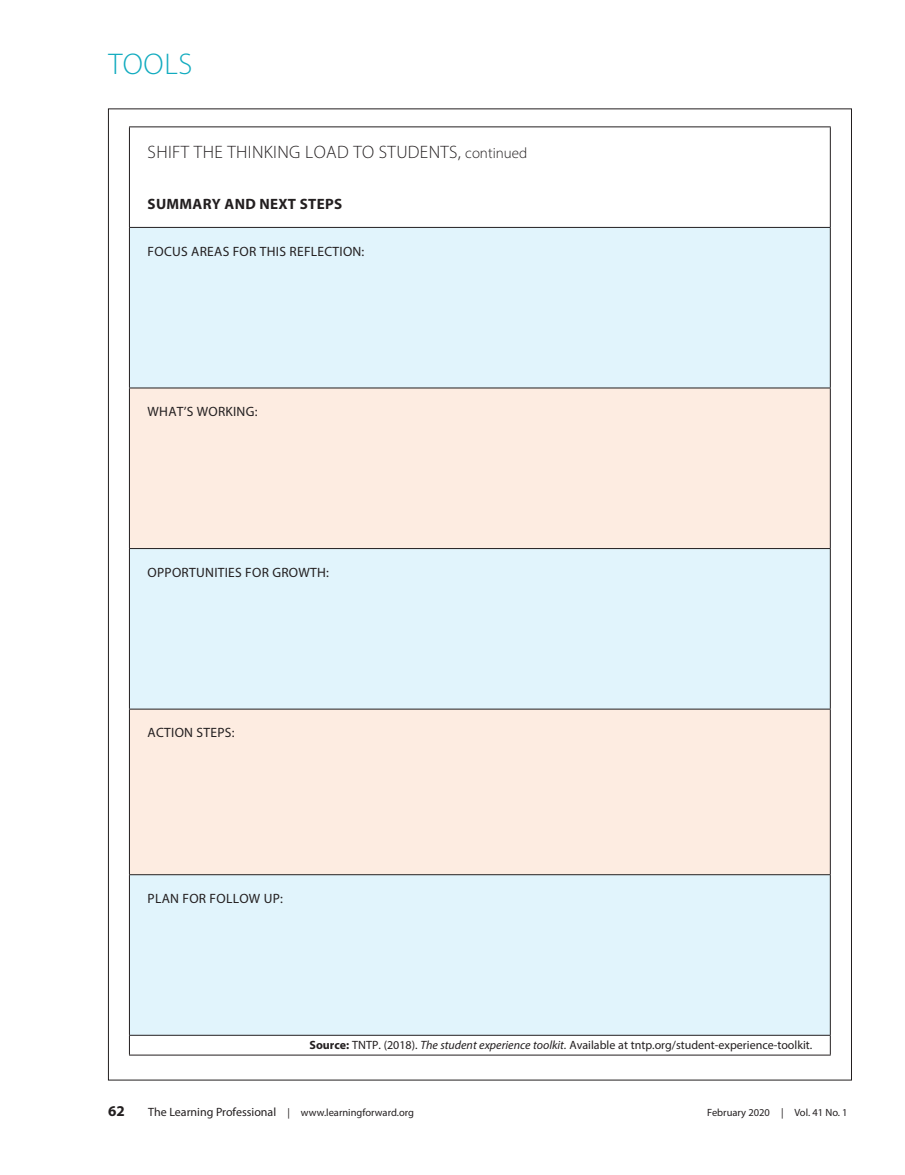
<style>
.page{position:relative;width:905px;height:1175px;background:#fff}
.page>*{position:absolute;margin:0;border:0;box-sizing:border-box;transform-origin:0 0}
.t1{font:300 30px "Myriad Pro";letter-spacing:.02em;color:#11abbf}
.box{font:300 18px "Myriad Pro";letter-spacing:.02em;color:#231f20}
.box-2{font:700 15px "Myriad Pro";letter-spacing:.02em;color:#231f20}
.box-3{font:13.5px "Myriad Pro";letter-spacing:.02em;color:#231f20}
.box-4{font:12px "Myriad Pro";color:#231f20}
.t2{font:10.5px "Myriad Pro";color:#231f20}
.s1{font-size:15px}
.s2{font-weight:700}
.s3{font-style:italic}
.s4{font-size:12px}
</style>
<div class="page">
<div style="left:130px;top:228px;width:700px;height:806px;background:#e1f4fc"></div>
<svg style="left:130px;top:388px;width:700px;height:486px;background:#f3eee9"></svg>
<hr style="left:129px;top:126px;width:701px;height:1px;background:#231f20">
<hr style="left:129px;top:127px;width:1px;height:100px;background:#231f20">
<hr style="left:830px;top:127px;width:1px;height:100px;background:#231f20">
<hr style="left:129px;top:227px;width:701px;height:1px;background:#231f20">
<hr style="left:129px;top:228px;width:1px;height:159px;background:#231f20">
<hr style="left:830px;top:228px;width:1px;height:159px;background:#231f20">
<hr style="left:129px;top:387px;width:701px;height:1px;background:#231f20">
<hr style="left:129px;top:388px;width:1px;height:160px;background:#231f20">
<hr style="left:830px;top:388px;width:1px;height:160px;background:#231f20">
<hr style="left:129px;top:548px;width:701px;height:1px;background:#231f20">
<hr style="left:129px;top:549px;width:1px;height:159px;background:#231f20">
<hr style="left:830px;top:549px;width:1px;height:159px;background:#231f20">
<hr style="left:129px;top:708px;width:701px;height:1px;background:#231f20">
<hr style="left:129px;top:709px;width:1px;height:165px;background:#231f20">
<hr style="left:830px;top:709px;width:1px;height:165px;background:#231f20">
<hr style="left:129px;top:874px;width:701px;height:1px;background:#231f20">
<hr style="left:129px;top:875px;width:1px;height:159px;background:#231f20">
<hr style="left:830px;top:875px;width:1px;height:159px;background:#231f20">
<hr style="left:129px;top:1034px;width:701px;height:1px;background:#231f20">
<svg style="left:129px;top:1035px;width:1px;height:19px"></svg>
<svg style="left:830px;top:1035px;width:1px;height:19px"></svg>
<hr style="left:129px;top:1054px;width:701px;height:1px;background:#231f20">
<p class="t1" style="left:108px;top:46px;width:85px">TOOLS</p>
<p class="box" style="left:148px;top:141px;width:381px">SHIFT THE THINKING LOAD TO STUDENTS, <span class="s1">continued</span></p>
<p class="box-2" style="left:148px;top:194px;width:196px">SUMMARY AND NEXT STEPS</p>
<p class="box-3" style="left:148px;top:243px;width:218px">FOCUS AREAS FOR THIS REFLECTION:</p>
<p class="box-3" style="left:148px;top:403px;width:111px">WHAT’S WORKING:</p>
<p class="box-3" style="left:148px;top:564px;width:183px">OPPORTUNITIES FOR GROWTH:</p>
<p class="box-3" style="left:148px;top:724px;width:88px">ACTION STEPS:</p>
<p class="box-3" style="left:148px;top:890px;width:137px">PLAN FOR FOLLOW UP:</p>
<p class="box-4" style="left:309px;top:1037px;width:504px"><span class="s2">Source:</span> TNTP. (2018). <span class="s3">The student experience toolkit.</span> Available at tntp.org/student-experience-toolkit.</p>
<p class="box-2" style="left:108px;top:1101px;width:18px">62</p>
<p class="t2" style="left:148px;top:1106px;width:267px"><span class="s4">The Learning Professional</span> | www.learningforward.org</p>
<p class="t2" style="left:707px;top:1106px;width:142px">February 2020 | Vol. 41 No. 1</p>
</div>
